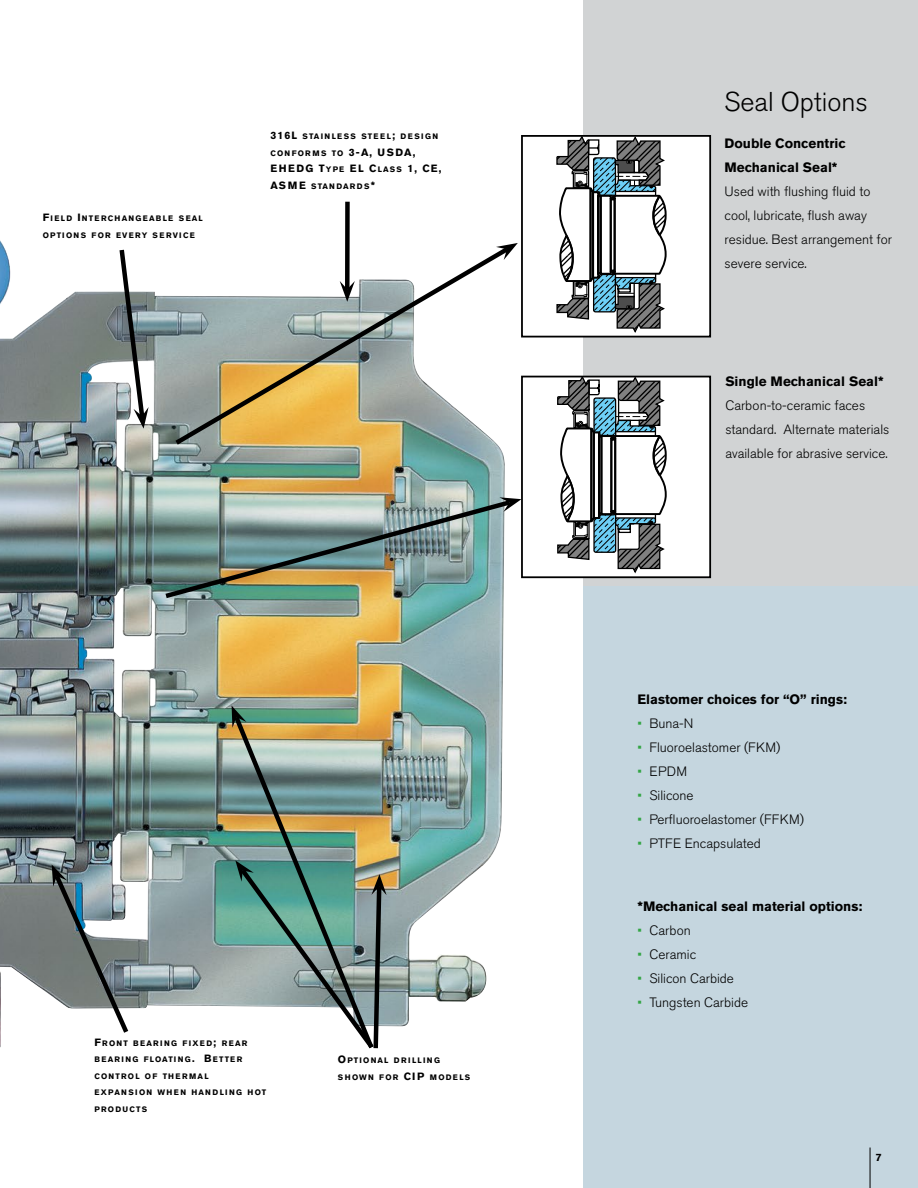
<style>
.page{position:relative;width:918px;height:1188px;background:#fff}
.page>*{position:absolute;margin:0;border:0;box-sizing:border-box;transform-origin:0 0}
.Boxed_Column_Headlin{font:300 27px "Akzidenz Grotesk BE";color:#000}
.Body_Copy_Sub-Headli{font:300 13.5px/24px "Akzidenz Grotesk BE";color:#000}
.Body_Copy_Sub-Headli-2{font:700 13.5px/24px "Akzidenz Grotesk BE";color:#000}
.Captions__Left_Align{font:700 10.5px "Akzidenz Grotesk BE";color:#000}
.t1{font:700 10.5px "Akzidenz Grotesk BE";color:#000}
.Captions__Left_Align-2{font:700 7.8px/16.5px "Akzidenz Grotesk BE";letter-spacing:.145em;color:#000}
.Captions__Left_Align-3{font:700 7.8px/16.5px "Akzidenz Grotesk BE";letter-spacing:.19em;color:#000}
.Captions__Left_Align-4{font:700 7.8px "Akzidenz Grotesk BE";letter-spacing:.17em;color:#000}
.s1{font-size:10.5px}
.s2{font-size:7.8px}
.s3{color:#33a544}
</style>
<div class="page">
<div style="left:583px;top:580px;width:335px;height:608px;background:#c5d6df"></div>
<div style="left:583px;top:0;width:335px;height:585px;background:#d1d3d4"></div>
<img style="left:0;top:240px;width:505px;height:808px">
<svg style="left:170px;top:243px;width:335px;height:206px"></svg>
<svg style="left:496px;top:243px;width:22px;height:17px"></svg>
<img style="left:161px;top:497px;width:360px;height:104px">
<div style="left:345px;top:202px;width:5px;height:87px;background:#000"></div>
<svg style="left:340px;top:281px;width:15px;height:21px"></svg>
<img style="left:230px;top:711px;width:147px;height:337px">
<svg style="left:232px;top:706px;width:14px;height:22px"></svg>
<svg style="left:235px;top:860px;width:152px;height:189px"></svg>
<svg style="left:51px;top:865px;width:81px;height:173px"></svg>
<svg style="left:117px;top:245px;width:32px;height:184px"></svg>
<div style="left:522px;top:136px;width:188px;height:201px;background:#fff"></div>
<svg style="left:556px;top:138px;width:111px;height:195px"></svg>
<div style="left:521px;top:135px;width:190px;height:202px;border:2px solid #000"></div>
<div style="left:522px;top:377px;width:188px;height:200px;background:#fff"></div>
<svg style="left:557px;top:379px;width:110px;height:195px"></svg>
<div style="left:521px;top:376px;width:190px;height:202px;border:2px solid #000"></div>
<hr style="left:870px;top:1148px;width:1px;height:40px;background:#000">
<p class="Captions__Left_Align-2" style="left:43px;top:210px;width:162px"><span class="s1">F</span>IELD <span class="s1">I</span> NTERCHANGEABLE SEAL<br>OPTIONS FOR EVERY SERVICE</p>
<p class="Captions__Left_Align-4" style="left:270px;top:132px;width:81px"><span class="s1">316L</span> STAINLESS</p>
<p class="Captions__Left_Align-3" style="left:270px;top:128px;width:169px;text-indent:91px">STEEL<span class="s1">;</span> DESIGN<br>CONFORMS TO <span class="s1">3-A, USDA,</span></p>
<p class="Captions__Left_Align" style="left:270px;top:162px;width:27px">EHEDG</p>
<p class="Captions__Left_Align" style="left:319px;top:162px;width:124px">T<span class="s2">YPE</span> EL C<span class="s2">LASS</span> 1, CE,</p>
<p class="Captions__Left_Align" style="left:270px;top:179px;width:27px">ASME</p>
<p class="Captions__Left_Align-2" style="left:311px;top:178px;width:65px">STANDARDS<span class="s1">*</span></p>
<p class="Captions__Left_Align-2" style="left:94px;top:1035px;width:173px"><span class="s1">F</span>RONT BEARING FIXED<span class="s1">;</span> REAR<br>BEARING FLOATING<span class="s1">. B</span>ETTER<br>CONTROL OF TH ERMAL<br>EXPANSION WH EN HANDLING H OT<br>PRODUCTS</p>
<p class="Captions__Left_Align-2" style="left:338px;top:1052px;width:104px"><span class="s1">O</span>PTIONAL DRILLING<br>SH OWN FOR <span class="s1">CIP</span></p>
<p class="Captions__Left_Align-2" style="left:430px;top:1069px;width:42px">MODELS</p>
<p class="Boxed_Column_Headlin" style="left:724px;top:87px;width:145px">Seal Options</p>
<p class="Body_Copy_Sub-Headli-2" style="left:725px;top:131px;width:123px">Double Concentric<br>Mechanical Seal*</p>
<p class="Body_Copy_Sub-Headli" style="left:725px;top:180px;width:169px">Used with flushing fluid to cool, lubricate, flush away residue. Best arrangement for severe service.</p>
<p class="Body_Copy_Sub-Headli-2" style="left:725px;top:369px;width:160px">Single Mechanical Seal*</p>
<p class="Body_Copy_Sub-Headli" style="left:725px;top:393px;width:166px">Carbon-to-ceramic faces standard. Alternate materials available for abrasive service.</p>
<p class="Body_Copy_Sub-Headli-2" style="left:637px;top:688px;width:211px">Elastomer choices for “O” rings:</p>
<p class="Body_Copy_Sub-Headli" style="left:637px;top:712px;width:57px"><span class="s3">•</span> Buna-N</p>
<p class="Body_Copy_Sub-Headli" style="left:637px;top:736px;width:144px"><span class="s3">•</span> Fluoroelastomer (FKM)</p>
<p class="Body_Copy_Sub-Headli" style="left:637px;top:760px;width:51px"><span class="s3">•</span> EPDM</p>
<p class="Body_Copy_Sub-Headli" style="left:637px;top:784px;width:58px"><span class="s3">•</span> Silicone</p>
<p class="Body_Copy_Sub-Headli" style="left:637px;top:808px;width:168px"><span class="s3">•</span> Perfluoroelastomer (FFKM)</p>
<p class="Body_Copy_Sub-Headli" style="left:637px;top:832px;width:125px"><span class="s3">•</span> PTFE Encapsulated</p>
<p class="Body_Copy_Sub-Headli-2" style="left:637px;top:895px;width:226px">*Mechanical seal material options:</p>
<p class="Body_Copy_Sub-Headli" style="left:637px;top:919px;width:55px"><span class="s3">•</span> Carbon</p>
<p class="Body_Copy_Sub-Headli" style="left:637px;top:943px;width:60px"><span class="s3">•</span> Ceramic</p>
<p class="Body_Copy_Sub-Headli" style="left:637px;top:967px;width:98px"><span class="s3">•</span> Silicon Carbide</p>
<p class="Body_Copy_Sub-Headli" style="left:637px;top:991px;width:112px"><span class="s3">•</span> Tungsten Carbide</p>
<p class="t1" style="left:876px;top:1151px;width:7px">7</p>
</div>
